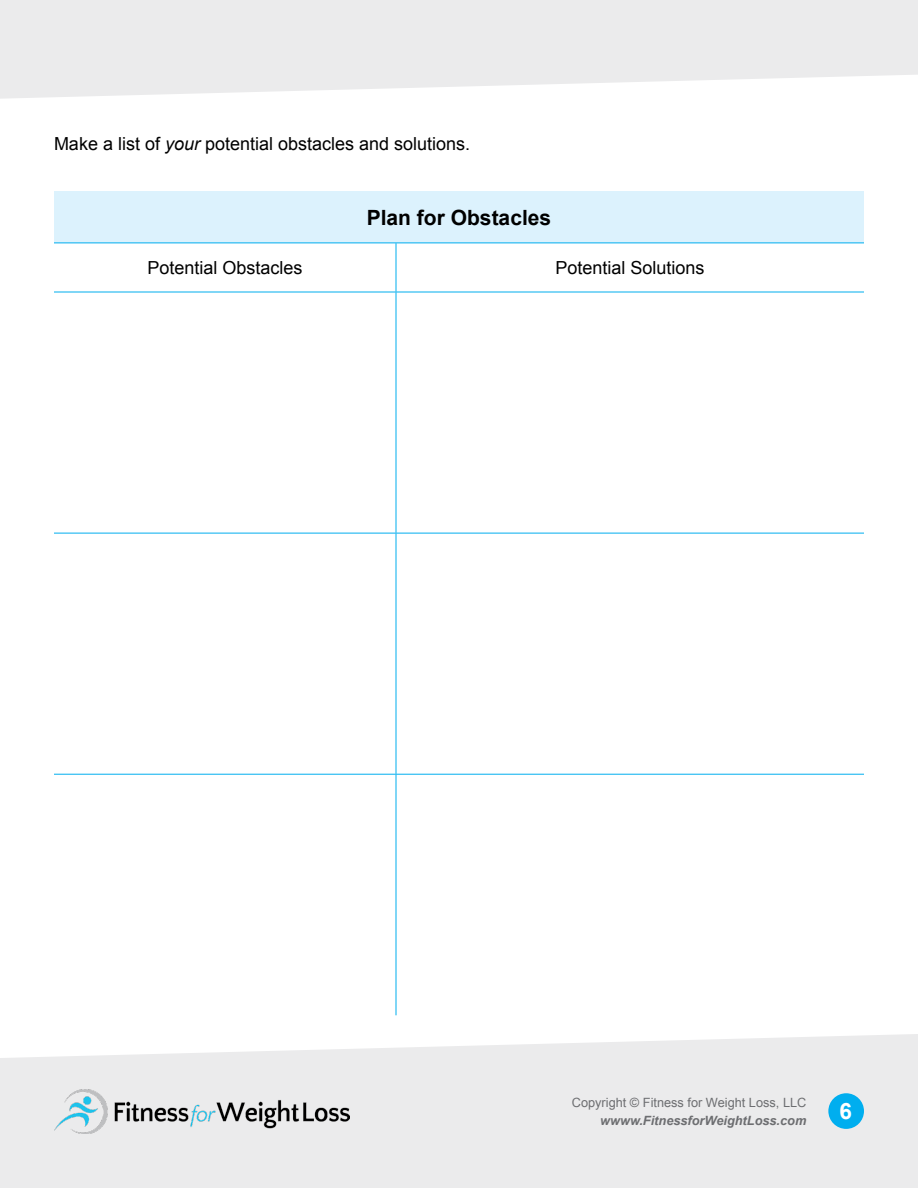
<style>
.page{position:relative;width:918px;height:1188px;background:#fff}
.page>*{position:absolute;margin:0;border:0;box-sizing:border-box;transform-origin:0 0}
.t1{font:700 22.5px "Arial";color:#fff}
.t2{font:700 21px "Arial";color:#000}
.t3{font:18px "Arial";color:#000}
.t4{font:12.75px "Arial";color:#6d6e71}
.t5{font:italic 700 12.75px "Arial";color:#6d6e71}
.s1{font-style:italic}
</style>
<div class="page">
<svg style="left:0;top:0;width:918px;height:99px;background:#ededee"></svg>
<svg style="left:0;top:1034px;width:918px;height:154px;background:#ececed"></svg>
<img style="left:54px;top:1090px;width:295px;height:44px">
<div style="left:828px;top:1093px;width:36px;height:36px;background:#00aeef;border-radius:50%"></div>
<div style="left:54px;top:192px;width:810px;height:51px;background:#dcf2fd"></div>
<hr style="left:54px;top:243px;width:342px;height:1px;background:#00aeef">
<hr style="left:396px;top:243px;width:468px;height:1px;background:#00aeef">
<hr style="left:396px;top:243px;width:1px;height:49px;background:#00aeef">
<hr style="left:54px;top:292px;width:342px;height:1px;background:#00aeef">
<hr style="left:396px;top:292px;width:468px;height:1px;background:#00aeef">
<hr style="left:396px;top:292px;width:1px;height:241px;background:#00aeef">
<hr style="left:54px;top:533px;width:342px;height:1px;background:#00aeef">
<hr style="left:396px;top:533px;width:468px;height:1px;background:#00aeef">
<hr style="left:396px;top:533px;width:1px;height:241px;background:#00aeef">
<hr style="left:54px;top:774px;width:342px;height:1px;background:#00aeef">
<hr style="left:396px;top:774px;width:468px;height:1px;background:#00aeef">
<hr style="left:396px;top:775px;width:1px;height:240px;background:#00aeef">
<p class="t3" style="left:54px;top:131px;width:418px">Make a list of <span class="s1">your</span> potential obstacles and solutions.</p>
<p class="t2" style="left:367px;top:203px;width:186px">Plan for Obstacles</p>
<p class="t3" style="left:147px;top:255px;width:157px">Potential Obstacles</p>
<p class="t3" style="left:555px;top:255px;width:151px">Potential Solutions</p>
<p class="t4" style="left:572px;top:1094px;width:236px">Copyright © Fitness for Weight Loss, LLC</p>
<p class="t5" style="left:600px;top:1112px;width:208px">wwww.FitnessforWeightLoss.com</p>
<p class="t1" style="left:839px;top:1096px;width:14px">6</p>
</div>
